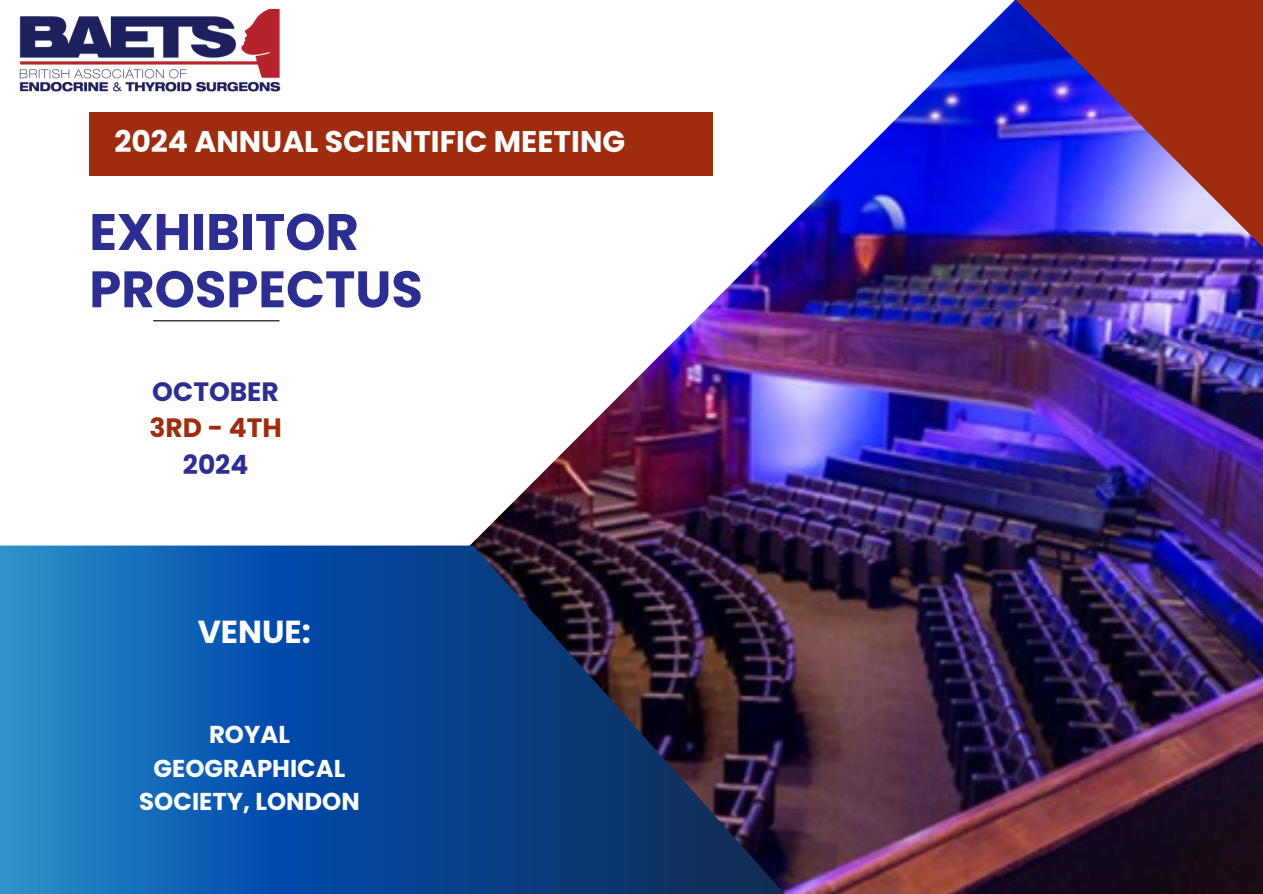
<style>
.page{position:relative;width:1263px;height:894px;background:#fff}
.page>*{position:absolute;margin:0;border:0;box-sizing:border-box;transform-origin:0 0}
.t1{font:700 51.15px/57.3px "Poppins";color:#2d2e91}
.t2{font:700 31.8px "Poppins";color:#fff}
.t3{font:700 29.85px "Poppins";color:#fff}
.t4{font:700 26.55px "Poppins";color:#2d2e91}
.t5{font:700 26.55px "Poppins";color:#9f2c0f}
.t6{font:700 24.45px "Poppins";color:#fff}
</style>
<div class="page">
<img style="left:89px;top:0;width:1174px;height:893px">
<svg style="left:0;top:545px;width:814px;height:348px;background:#154785"></svg>
<img style="left:1016px;top:0;width:247px;height:261px">
<hr style="left:153px;top:320px;width:126px;height:1px;background:#000">
<div style="left:89px;top:112px;width:624px;height:63px;background:#9f2c0f"></div>
<img style="left:19px;top:0;width:280px;height:100px">
<h2 class="t3" style="left:114px;top:121px;width:512px">2024 ANNUAL SCIENTIFIC MEETING</h2>
<p class="t1" style="left:89px;top:203px;width:335px">EXHIBITOR<br>PROSPECTUS</p>
<p class="t4" style="left:152px;top:372px;width:128px">OCTOBER</p>
<p class="t5" style="left:149px;top:409px;width:134px">3RD - 4TH</p>
<p class="t4" style="left:183px;top:446px;width:67px">2024</p>
<h1 class="t2" style="left:198px;top:609px;width:115px">VENUE:</h1>
<p class="t6" style="left:209px;top:717px;width:83px">ROYAL</p>
<p class="t6" style="left:154px;top:750px;width:193px">GEOGRAPHICAL</p>
<h2 class="t6" style="left:139px;top:784px;width:222px">SOCIETY, LONDON</h2>
</div>
